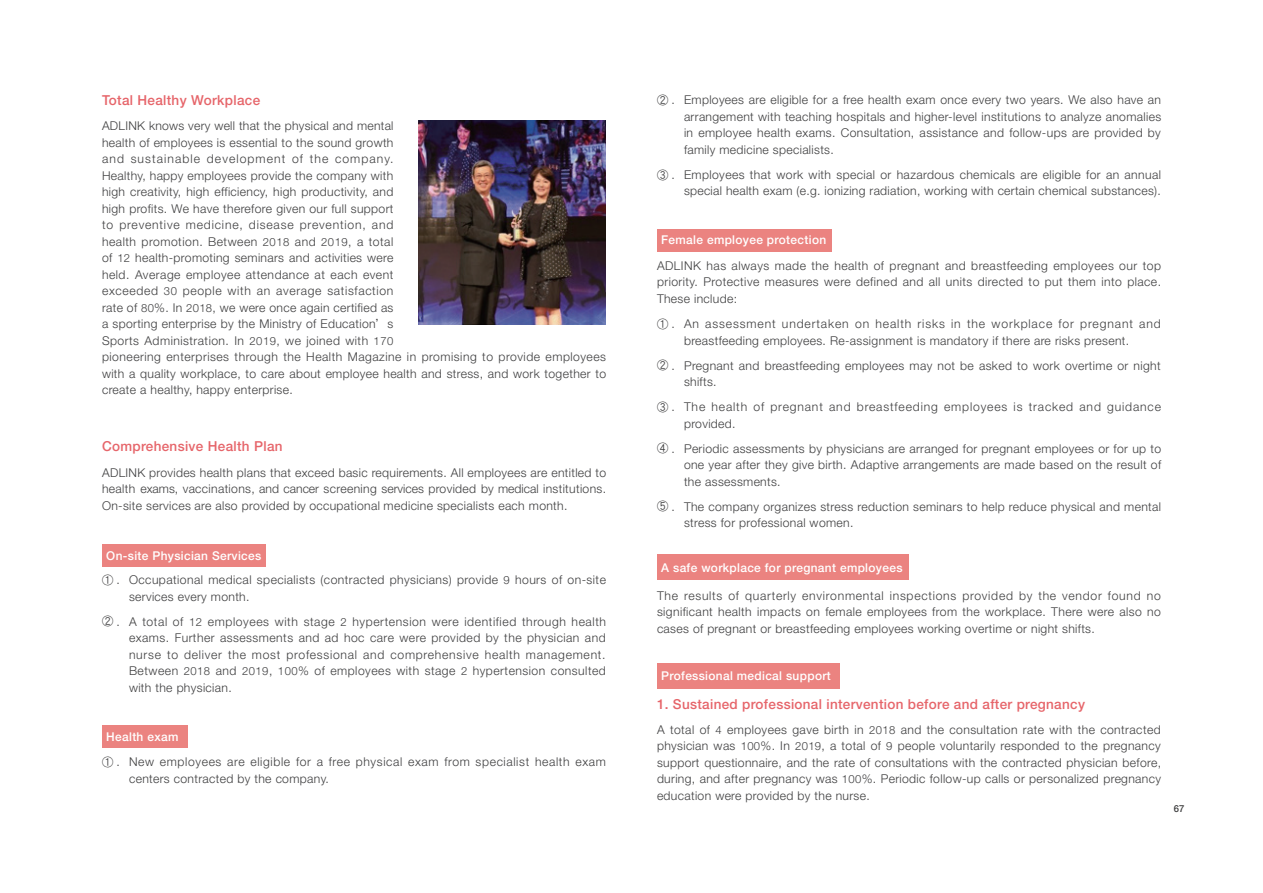
<style>
.page{position:relative;width:1263px;height:893px;background:#fff}
.page>*{position:absolute;margin:0;border:0;box-sizing:border-box;transform-origin:0 0}
.ch7__內文小標{font:500 13.8px "Helvetica Neue";letter-spacing:.025em;color:#e6656a}
.all__內文_英文版{font:300 12.15px/16.5px "Helvetica Neue";letter-spacing:.03em;color:#3e3e3f;text-align:justify}
.table__表格頭_白字{font:500 12.15px "Helvetica Neue";letter-spacing:.03em;color:#fff}
.all__內文_英文版-2{font:300 12.15px/16.5px "Helvetica Neue";letter-spacing:.05em;color:#3e3e3f}
.all__內文_英文版-3{font:300 12.15px/16.5px "Helvetica Neue";letter-spacing:.07em;color:#3e3e3f}
.t1{font:500 9.75px "Helvetica Neue";color:#3e3e3f}
.s1{font-size:11.25px}
.s2{font-family:"DF Hei Std W5";font-weight:400;font-size:11.25px}
</style>
<div class="page">
<div style="left:102px;top:544px;width:164px;height:23px;background:#eb8380"></div>
<div style="left:102px;top:725px;width:86px;height:23px;background:#eb8380"></div>
<img style="left:419px;top:120px;width:187px;height:204px">
<div style="left:657px;top:229px;width:175px;height:22px;background:#eb8380"></div>
<div style="left:657px;top:555px;width:252px;height:25px;background:#eb8380"></div>
<div style="left:657px;top:663px;width:182px;height:26px;background:#eb8380"></div>
<p class="ch7__內文小標" style="left:102px;top:92px;width:160px">Total Healthy Workplace</p>
<p class="all__內文_英文版" style="left:102px;top:117px;width:506px;text-align:left">ADLINK knows very well that the physical and mental<br>health of employees is essential to the sound growth<br>and sustainable development of the company.<br>Healthy, happy employees provide the company with<br>high creativity, high efficiency, high productivity, and<br>high profits. We have therefore given our full support<br>to preventive medicine, disease prevention, and<br>health promotion. Between <span class="s1">2018</span> and <span class="s1">2019</span>, a total<br>of <span class="s1">12</span> health-promoting seminars and activities were<br>held. Average employee attendance at each event<br>exceeded <span class="s1">30</span> people with an average satisfaction<br>rate of <span class="s1">80</span>%. In <span class="s1">2018</span>, we were once again certified as<br>a sporting enterprise by the Ministry of Education<span class="s2">’</span>s<br>Sports Administration. In <span class="s1">2019</span>, we joined with <span class="s1">170<br></span>pioneering enterprises through the Health Magazine in promising to provide employees with a quality workplace, to care about employee health and stress, and work together to create a healthy, happy enterprise.</p>
<p class="ch7__內文小標" style="left:102px;top:438px;width:182px">Comprehensive Health Plan</p>
<p class="all__內文_英文版" style="left:102px;top:464px;width:506px">ADLINK provides health plans that exceed basic requirements. All employees are entitled to health exams, vaccinations, and cancer screening services provided by medical institutions.<br>On-site services are also provided by occupational medicine specialists each month.</p>
<p class="table__表格頭_白字" style="left:106px;top:548px;width:157px">On-site Physician Services</p>
<p class="all__內文_英文版" style="left:129px;top:571px;width:478px;text-indent:-27px"><span class="s2">①</span> . Occupational medical specialists (contracted physicians) provide <span class="s1">9</span> hours of on-site services every month.</p>
<p class="all__內文_英文版" style="left:129px;top:613px;width:478px;text-indent:-27px"><span class="s2">②</span> . A total of <span class="s1">12</span> employees with stage <span class="s1">2</span> hypertension were identified through health exams. Further assessments and ad hoc care were provided by the physician and nurse to deliver the most professional and comprehensive health management.<br>Between <span class="s1">2018</span> and <span class="s1">2019</span>, <span class="s1">100</span>% of employees with stage <span class="s1">2</span> hypertension consulted with the physician.</p>
<p class="table__表格頭_白字" style="left:106px;top:729px;width:74px">Health exam</p>
<p class="all__內文_英文版-2" style="left:129px;top:753px;width:478px;text-indent:-27px"><span class="s2">①</span> . New employees are eligible for a free physical exam from specialist health exam centers contracted by the company.</p>
<p class="all__內文_英文版" style="left:684px;top:92px;width:479px;text-indent:-27px"><span class="s2">②</span> . Employees are eligible for a free health exam once every two years. We also have an arrangement with teaching hospitals and higher-level institutions to analyze anomalies in employee health exams. Consultation, assistance and follow-ups are provided by family medicine specialists.</p>
<p class="all__內文_英文版" style="left:657px;top:166px;width:505px;text-align:right"><span class="s2">③</span> . Employees that work with special or hazardous chemicals are eligible for an annual special health exam (e.g. ionizing radiation, working with certain chemical substances).</p>
<p class="table__表格頭_白字" style="left:661px;top:233px;width:166px">Female employee protection</p>
<p class="all__內文_英文版" style="left:657px;top:257px;width:506px">ADLINK has always made the health of pregnant and breastfeeding employees our top priority. Protective measures were defined and all units directed to put them into place.<br>These include:</p>
<p class="all__內文_英文版" style="left:657px;top:315px;width:505px;text-align:center"><span class="s2">①</span> . An assessment undertaken on health risks in the workplace for pregnant and breastfeeding employees. Re-assignment is mandatory if there are risks present.</p>
<p class="all__內文_英文版" style="left:684px;top:357px;width:478px;text-indent:-27px"><span class="s2">②</span> . Pregnant and breastfeeding employees may not be asked to work overtime or night shifts.</p>
<p class="all__內文_英文版-3" style="left:684px;top:398px;width:479px;text-indent:-27px"><span class="s2">③</span> . The health of pregnant and breastfeeding employees is tracked and guidance provided.</p>
<p class="all__內文_英文版" style="left:684px;top:440px;width:479px;text-indent:-27px"><span class="s2">④</span> . Periodic assessments by physicians are arranged for pregnant employees or for up to one year after they give birth. Adaptive arrangements are made based on the result of the assessments.</p>
<p class="all__內文_英文版" style="left:684px;top:498px;width:479px;text-indent:-27px"><span class="s2">⑤</span> . The company organizes stress reduction seminars to help reduce physical and mental stress for professional women.</p>
<p class="table__表格頭_白字" style="left:661px;top:560px;width:243px">A safe workplace for pregnant employees</p>
<p class="all__內文_英文版" style="left:657px;top:587px;width:505px">The results of quarterly environmental inspections provided by the vendor found no significant health impacts on female employees from the workplace. There were also no cases of pregnant or breastfeeding employees working overtime or night shifts.</p>
<p class="table__表格頭_白字" style="left:661px;top:669px;width:171px">Professional medical support</p>
<p class="ch7__內文小標" style="left:657px;top:695px;width:429px">1. Sustained professional intervention before and after pregnancy</p>
<p class="all__內文_英文版" style="left:657px;top:721px;width:506px">A total of <span class="s1">4</span> employees gave birth in <span class="s1">2018</span> and the consultation rate with the contracted physician was <span class="s1">100</span>%. In <span class="s1">2019</span>, a total of <span class="s1">9</span> people voluntarily responded to the pregnancy support questionnaire, and the rate of consultations with the contracted physician before, during, and after pregnancy was <span class="s1">100</span>%. Periodic follow-up calls or personalized pregnancy education were provided by the nurse.</p>
<p class="t1" style="left:1174px;top:802px;width:12px">67</p>
</div>
